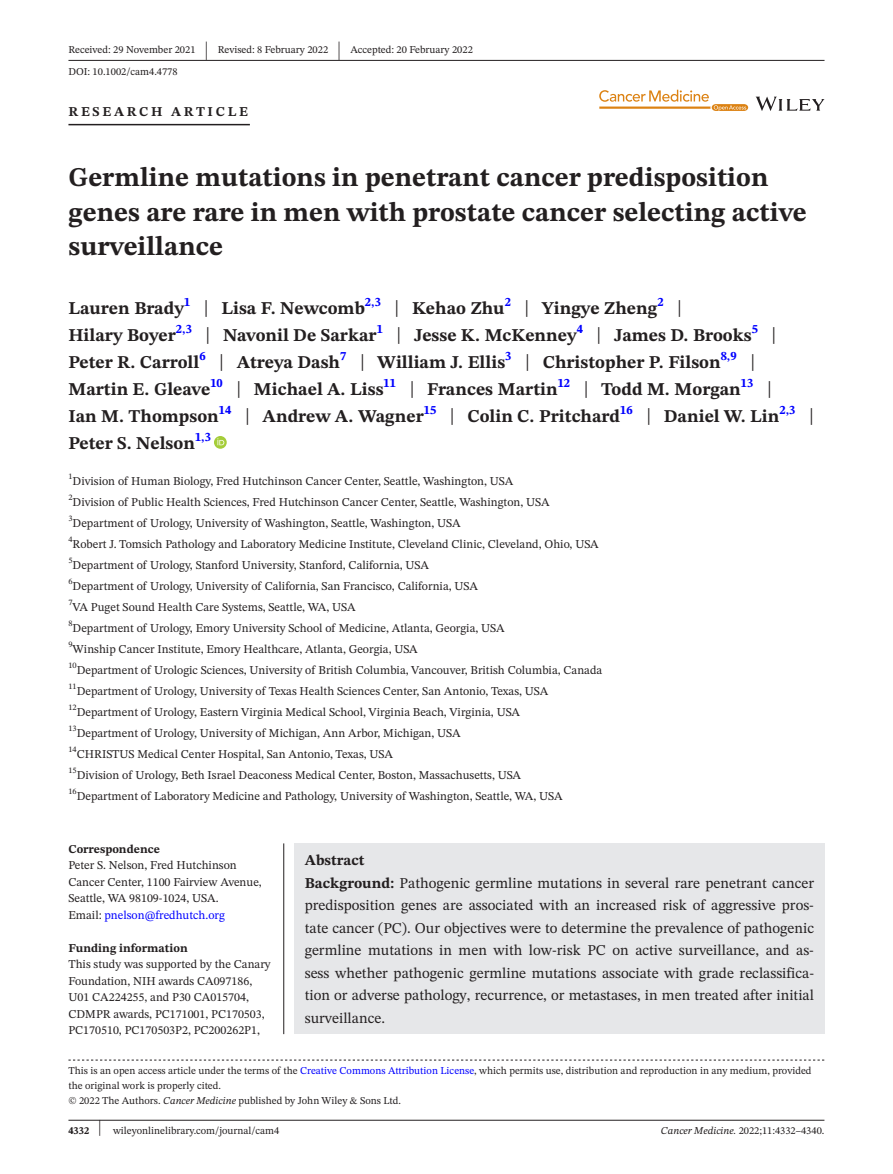
<style>
.page{position:relative;width:893px;height:1174px;background:#fff}
.page>*{position:absolute;margin:0;border:0;box-sizing:border-box;transform-origin:0 0}
.t1{font:700 27px/34.5px "STIX Two Text";color:#231f20}
.t2{font:25.65px "STIX Two Text";color:#231f20;scale:.49 1}
.t3{font:700 18px/27px "STIX Two Text";color:#231f20}
.t4{font:15px/22.5px "STIX Two Text";color:#231f20}
.t5{font:700 13.5px "STIX Two Text";letter-spacing:.2em;color:#231f20}
.t6{font:700 12.6px "STIX Two Text";color:#00f}
.t7{font:12px/16.5px "STIX Two Text";color:#231f20}
.t8{font:700 12px "STIX Two Text";color:#231f20}
.t9{font:10.5px/15px "STIX Two Text";color:#231f20}
.t10{font:8.4px "STIX Two Text";color:#231f20}
.s1{font-weight:400;font-size:23.4px}
.s2{font-weight:400;font-size:23.4px;color:#231f20}
.s3{color:#00f}
.s4{font-weight:700}
.s5{font-style:italic}
.s6{font-size:22.2px}
</style>
<div class="page">
<hr style="left:68px;top:1119px;width:756px;height:1px;background:#231f20">
<svg style="left:756px;top:97px;width:68px;height:14px"></svg>
<svg style="left:599px;top:90px;width:149px;height:21px"></svg>
<hr style="left:68px;top:60px;width:756px;height:1px;background:#231f20">
<hr style="left:68px;top:124px;width:182px;height:1px;background:#231f20">
<svg style="left:214px;top:436px;width:13px;height:13px"></svg>
<svg style="left:217px;top:438px;width:7px;height:7px"></svg>
<svg style="left:68px;top:1059px;width:756px;height:1px"></svg>
<div style="left:294px;top:843px;width:530px;height:190px;background:#e6e7e9"></div>
<hr style="left:283px;top:843px;width:1px;height:191px;background:#231f20">
<p class="t9" style="left:68px;top:42px;width:129px">Received: 29 November 2021</p>
<h2 class="t2" style="left:205px;top:32px;width:8px">|</h2>
<p class="t9" style="left:218px;top:42px;width:112px">Revised: 8 February 2022</p>
<h2 class="t2" style="left:338px;top:32px;width:8px">|</h2>
<p class="t9" style="left:350px;top:42px;width:124px">Accepted: 20 February 2022</p>
<p class="t9" style="left:68px;top:64px;width:111px">DOI: 10.1002/cam4.4778</p>
<p class="t5" style="left:68px;top:101px;width:181px">RESEARCH ARTICLE</p>
<h1 class="t1" style="left:68px;top:161px;width:740px">Germline mutations in penetrant cancer predisposition genes are rare in men with prostate cancer selecting active surveillance</h1>
<p class="t3" style="left:68px;top:295px;width:713px">Lauren Brady<sup>1</sup> <span class="s1">|</span> Lisa F. Newcomb<sup>2,3</sup> <span class="s1">|</span> Kehao Zhu<sup>2</sup> <span class="s1">|</span> Yingye Zheng<sup>2</sup> <span class="s1">|<br></span>Hilary Boyer<sup>2,3</sup> <span class="s1">|</span> Navonil De Sarkar<sup>1</sup> <span class="s1">|</span> Jesse K. McKenney<sup>4</sup> <span class="s1">|</span> James D. Brooks<sup>5</sup> <span class="s1">| </span>Peter R. Carroll<sup>6</sup> <span class="s1">|</span> Atreya Dash<sup>7</sup> <span class="s1">|</span> William J. Ellis<sup>3</sup> <span class="s1">|</span> Christopher P. Filson<sup>8,9</sup> <span class="s1">| </span>Martin E. Gleave<sup>10</sup> <span class="s1">|</span> Michael A. Liss<sup>11</sup> <span class="s1">|</span> Frances Martin<sup>12</sup> <span class="s1">|</span> Todd M. Morgan<sup>13</sup> <span class="s1">| </span>Ian M. Thompson<sup>14</sup> <span class="s1">|</span> Andrew A. Wagner<sup>15</sup> <span class="s1">|</span> Colin C. Pritchard<sup>16</sup> <span class="s1">|</span> Daniel W. Lin</p>
<p class="t6" style="left:779px;top:400px;width:36px">2,3 <span class="s2">|</span></p>
<h3 class="t3" style="left:68px;top:430px;width:128px">Peter S. Nelson</h3>
<p class="t6" style="left:195px;top:427px;width:17px">1,3</p>
<p class="t10" style="left:68px;top:470px;width:6px">1</p>
<p class="t7" style="left:73px;top:472px;width:442px">Division of Human Biology, Fred Hutchinson Cancer Center, Seattle, Washington, USA</p>
<p class="t10" style="left:68px;top:491px;width:6px">2</p>
<p class="t7" style="left:73px;top:493px;width:478px">Division of Public Health Sciences, Fred Hutchinson Cancer Center, Seattle, Washington, USA</p>
<p class="t10" style="left:68px;top:512px;width:6px">3</p>
<p class="t7" style="left:73px;top:514px;width:390px">Department of Urology, University of Washington, Seattle, Washington, USA</p>
<p class="t10" style="left:68px;top:533px;width:6px">4</p>
<p class="t7" style="left:73px;top:535px;width:528px">Robert J. Tomsich Pathology and Laboratory Medicine Institute, Cleveland Clinic, Cleveland, Ohio, USA</p>
<p class="t10" style="left:68px;top:554px;width:6px">5</p>
<p class="t7" style="left:73px;top:556px;width:358px">Department of Urology, Stanford University, Stanford, California, USA</p>
<p class="t10" style="left:68px;top:575px;width:6px">6</p>
<p class="t7" style="left:73px;top:577px;width:407px">Department of Urology, University of California, San Francisco, California, USA</p>
<p class="t10" style="left:68px;top:596px;width:6px">7</p>
<p class="t7" style="left:73px;top:598px;width:285px">VA Puget Sound Health Care Systems, Seattle, WA, USA</p>
<p class="t10" style="left:68px;top:617px;width:6px">8</p>
<p class="t7" style="left:73px;top:619px;width:434px">Department of Urology, Emory University School of Medicine, Atlanta, Georgia, USA</p>
<p class="t10" style="left:68px;top:638px;width:6px">9</p>
<p class="t7" style="left:73px;top:640px;width:347px">Winship Cancer Institute, Emory Healthcare, Atlanta, Georgia, USA</p>
<p class="t10" style="left:68px;top:659px;width:10px">10</p>
<p class="t7" style="left:77px;top:661px;width:527px">Department of Urologic Sciences, University of British Columbia, Vancouver, British Columbia, Canada</p>
<p class="t10" style="left:68px;top:680px;width:10px">11</p>
<p class="t7" style="left:77px;top:682px;width:473px">Department of Urology, University of Texas Health Sciences Center, San Antonio, Texas, USA</p>
<p class="t10" style="left:68px;top:701px;width:10px">12</p>
<p class="t7" style="left:77px;top:703px;width:445px">Department of Urology, Eastern Virginia Medical School, Virginia Beach, Virginia, USA</p>
<p class="t10" style="left:68px;top:722px;width:10px">13</p>
<p class="t7" style="left:77px;top:724px;width:385px">Department of Urology, University of Michigan, Ann Arbor, Michigan, USA</p>
<p class="t10" style="left:68px;top:743px;width:10px">14</p>
<p class="t7" style="left:77px;top:745px;width:318px">CHRISTUS Medical Center Hospital, San Antonio, Texas, USA</p>
<p class="t10" style="left:68px;top:764px;width:10px">15</p>
<p class="t7" style="left:68px;top:764px;width:496px;line-height:21px;text-indent:8px">Division of Urology, Beth Israel Deaconess Medical Center, Boston, Massachusetts, USA<br><sup>16</sup>Department of Laboratory Medicine and Pathology, University of Washington, Seattle, WA, USA</p>
<p class="t8" style="left:68px;top:840px;width:93px">Correspondence</p>
<p class="t7" style="left:68px;top:856px;width:195px">Peter S. Nelson, Fred Hutchinson Cancer Center, 1100 Fairview Avenue, Seattle, WA 98109-1024, USA.<br>Email: <span class="s3">pnelson@fredhutch.org</span></p>
<p class="t8" style="left:68px;top:939px;width:121px">Funding information</p>
<p class="t7" style="left:68px;top:955px;width:204px">This study was supported by the Canary Foundation, NIH awards CA097186, U01 CA224255, and P30 CA015704, CDMPR awards, PC171001, PC170503, PC170510, PC170503P2, PC200262P1,</p>
<p class="t4" style="left:305px;top:849px;width:511px"><span class="s4">Abstract<br>Background:</span> Pathogenic germline mutations in several rare penetrant cancer predisposition genes are associated with an increased risk of aggressive pros&shy;tate cancer (PC). Our objectives were to determine the prevalence of pathogenic germline mutations in men with low-risk PC on active surveillance, and as&shy;sess whether pathogenic germline mutations associate with grade reclassifica&shy;tion or adverse pathology, recurrence, or metastases, in men treated after initial surveillance.</p>
<p class="t9" style="left:68px;top:1063px;width:745px">This is an open access article under the terms of the <span class="s3">Creative Commons Attribution License</span>, which permits use, distribution and reproduction in any medium, provided the original work is properly cited.<br>© 2022 The Authors. <span class="s5">Cancer Medicine</span> published by John Wiley &amp; Sons Ltd.</p>
<p class="t9" style="left:68px;top:1123px;width:212px"><span class="s4">4332</span> <span class="s6">|</span> wileyonlinelibrary.com/journal/cam4</p>
<p class="t9" style="left:661px;top:1123px;width:165px"><span class="s5">Cancer Medicine.</span> 2022;11:4332–4340.</p>
</div>
